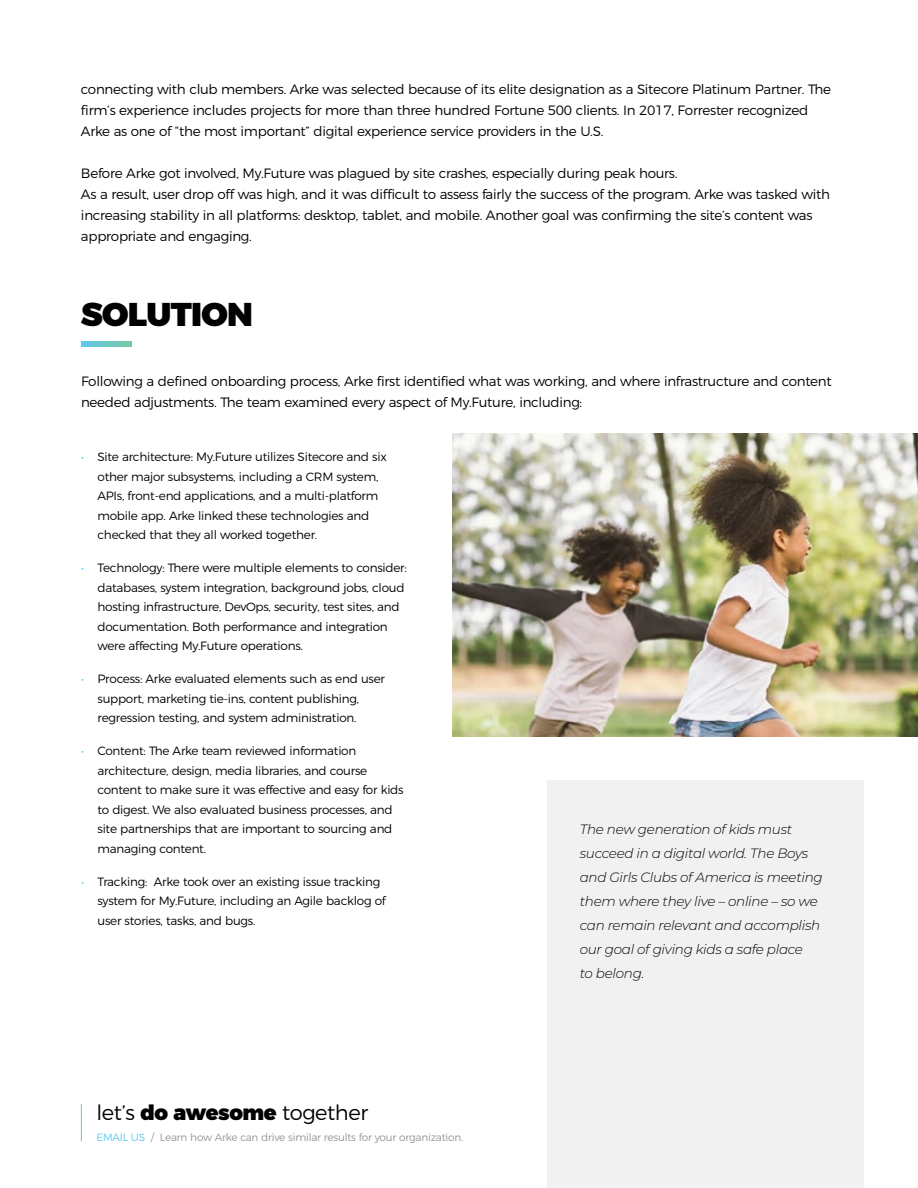
<style>
.page{position:relative;width:918px;height:1188px;background:#fff}
.page>*{position:absolute;margin:0;border:0;box-sizing:border-box;transform-origin:0 0}
.t1{font:900 33px "Montserrat";letter-spacing:-.02em;color:#000}
.t2{font:300 21px "Montserrat";letter-spacing:-.02em;color:#000}
.t3{font:300 13.5px/21px "Montserrat";letter-spacing:-.02em;color:#000}
.t4{font:italic 300 13.5px/24px "Montserrat";letter-spacing:-.02em;color:#000}
.t5{font:300 12px/19.5px "Montserrat";letter-spacing:-.02em;color:#000}
.t6{font:300 10.5px "Montserrat";letter-spacing:-.02em;color:#939598}
.s1{color:#5acaee}
.s2{font-weight:900}
</style>
<div class="page">
<hr style="left:81px;top:1104px;width:1px;height:37px;background:#5acaee">
<div style="left:547px;top:780px;width:317px;height:408px;background:#f2f1f1"></div>
<svg style="left:81px;top:342px;width:51px;height:4px"></svg>
<img style="left:453px;top:434px;width:465px;height:302px">
<p class="t3" style="left:81px;top:79px;width:752px">connecting with club members. Arke was selected because of its elite designation as a Sitecore Platinum Partner. The firm’s experience includes projects for more than three hundred Fortune 500 clients. In 2017, Forrester recognized<br>Arke as one of “the most important” digital experience service providers in the U.S.</p>
<p class="t3" style="left:81px;top:163px;width:751px">Before Arke got involved, My.Future was plagued by site crashes, especially during peak hours.<br>As a result, user drop off was high, and it was difficult to assess fairly the success of the program. Arke was tasked with increasing stability in all platforms: desktop, tablet, and mobile. Another goal was confirming the site’s content was appropriate and engaging.</p>
<h1 class="t1" style="left:81px;top:295px;width:174px">SOLUTION</h1>
<p class="t3" style="left:81px;top:371px;width:752px">Following a defined onboarding process, Arke first identified what was working, and where infrastructure and content needed adjustments. The team examined every aspect of My.Future, including:</p>
<p class="t5" style="left:98px;top:448px;width:291px;text-indent:-16px"><span class="s1">•</span> Site architecture: My.Future utilizes Sitecore and six other major subsystems, including a CRM system, APIs, front-end applications, and a multi-platform mobile app. Arke linked these technologies and checked that they all worked together.</p>
<p class="t5" style="left:98px;top:559px;width:311px;text-indent:-16px"><span class="s1">•</span> Technology: There were multiple elements to consider: databases, system integration, background jobs, cloud hosting infrastructure, DevOps, security, test sites, and documentation. Both performance and integration were affecting My.Future operations.</p>
<p class="t5" style="left:98px;top:670px;width:289px;text-indent:-16px"><span class="s1">•</span> Process: Arke evaluated elements such as end user support, marketing tie-ins, content publishing, regression testing, and system administration.</p>
<p class="t5" style="left:98px;top:742px;width:308px;text-indent:-16px"><span class="s1">•</span> Content: The Arke team reviewed information architecture, design, media libraries, and course content to make sure it was effective and easy for kids to digest. We also evaluated business processes, and site partnerships that are important to sourcing and managing content.</p>
<p class="t5" style="left:98px;top:872px;width:290px;text-indent:-16px"><span class="s1">•</span> Tracking: Arke took over an existing issue tracking system for My.Future, including an Agile backlog of user stories, tasks, and bugs.</p>
<h2 class="t2" style="left:97px;top:1103px;width:273px">let’s <span class="s2">do awesome</span> together</h2>
<p class="t6" style="left:97px;top:1133px;width:368px"><span class="s1">EMAIL US</span> / Learn how Arke can drive similar results for your organization.</p>
<p class="t4" style="left:580px;top:818px;width:245px">The new generation of kids must succeed in a digital world. The Boys and Girls Clubs of America is meeting them where they live – online – so we can remain relevant and accomplish our goal of giving kids a safe place<br>to belong.</p>
</div>
